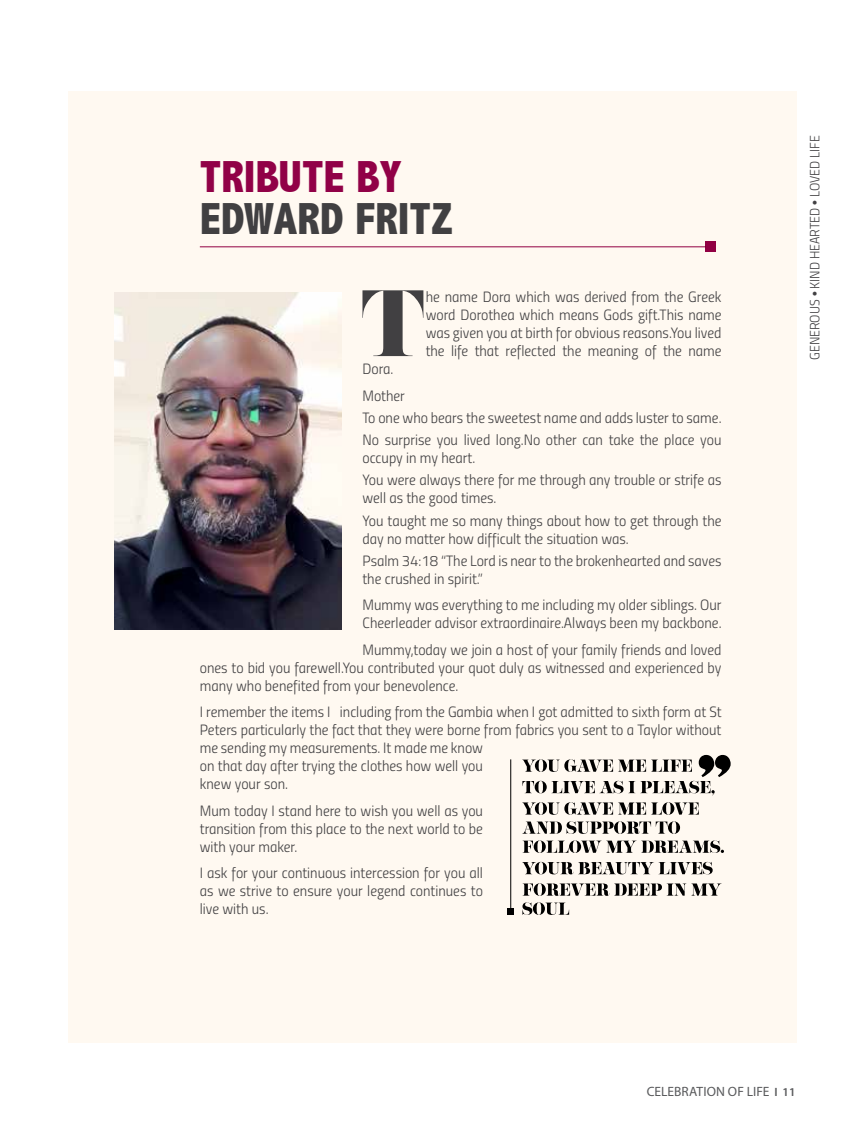
<style>
.page{position:relative;width:864px;height:1134px;background:#fff}
.page>*{position:absolute;margin:0;border:0;box-sizing:border-box;transform-origin:0 0}
.t1{font:84px "Pistilli";color:#414042}
.t2{font:800 condensed 45px "Abadi";color:#414042}
.t3{font:800 condensed 45px "Abadi";color:#910147}
.t4{font:15px/18px "Titillium Light Upright";color:#414042}
.t5{font:13.5px "Titillium Light Upright";color:#414042}
.t6{font:13.5px "Myriad Pro";color:#58595b}
.s1{font-family:"Abadi";font-weight:800;font-stretch:condensed}
.s2{font-weight:600;font-size:12px}
</style>
<div class="page">
<div style="left:68px;top:91px;width:728px;height:952px;background:#fff9f1"></div>
<img style="left:115px;top:293px;width:226px;height:336px">
<hr style="left:200px;top:246px;width:506px;height:1px;background:#910147">
<div style="left:706px;top:242px;width:10px;height:10px;background:#910147"></div>
<svg style="left:522px;top:902px;width:47px;height:13px"></svg>
<svg style="left:523px;top:883px;width:199px;height:13px"></svg>
<svg style="left:522px;top:862px;width:191px;height:12px"></svg>
<svg style="left:523px;top:840px;width:201px;height:13px"></svg>
<svg style="left:522px;top:821px;width:158px;height:13px"></svg>
<svg style="left:522px;top:802px;width:177px;height:13px"></svg>
<hr style="left:510px;top:759px;width:1px;height:150px;background:#000">
<svg style="left:508px;top:909px;width:6px;height:6px"></svg>
<svg style="left:522px;top:755px;width:209px;height:40px"></svg>
<h2 class="t3" style="left:200px;top:151px;width:204px">TRIBUTE BY</h2>
<h2 class="t2" style="left:200px;top:193px;width:255px">EDWARD FRITZ</h2>
<h1 class="t1" style="left:360px;top:270px;width:67px">T</h1>
<p class="t4" style="left:426px;top:287px;width:297px;text-align:justify">he name Dora which was derived from the Greek word Dorothea which means Gods gift.This name was given you at birth for obvious reasons.You lived the life that reflected the meaning of the name</p>
<p class="t4" style="left:362px;top:355px;width:44px;line-height:26.5px">Dora.<br>Mother</p>
<p class="t4" style="left:362px;top:406px;width:361px;line-height:22.2px">To one who bears the sweetest name and adds luster to same.<br>No surprise you lived long.No other can take the place you</p>
<p class="t4" style="left:362px;top:446px;width:361px;line-height:22.2px">occupy in my heart.<br>You were always there for me through any trouble or strife as</p>
<p class="t4" style="left:362px;top:486px;width:361px;line-height:22.2px">well as the good times.<br>You taught me so many things about how to get through the</p>
<p class="t4" style="left:362px;top:526px;width:361px;line-height:22.2px">day no matter how difficult the situation was.<br>Psalm 34:18 “The Lord is near to the brokenhearted and saves</p>
<p class="t4" style="left:362px;top:565px;width:361px;line-height:26.5px">the crushed in spirit.”<br>Mummy was everything to me including my older siblings. Our</p>
<p class="t4" style="left:362px;top:609px;width:361px;line-height:26.5px">Cheerleader advisor extraordinaire.Always been my backbone.<br>Mummy,today we join a host of your family friends and loved</p>
<p class="t4" style="left:200px;top:658px;width:523px">ones to bid you farewell.You contributed your quot duly as witnessed and experienced by many who benefited from your benevolence.</p>
<p class="t4" style="left:200px;top:702px;width:523px">I remember the items I including from the Gambia when I got admitted to sixth form at St Peters particularly the fact that they were borne from fabrics you sent to a Taylor without me sending my measurements. It made me know<br>on that day after trying the clothes how well you<br>knew your son.</p>
<p class="t4" style="left:200px;top:801px;width:285px;text-align:justify">Mum today I stand here to wish you well as you transition from this place to the next world to be with your maker.</p>
<p class="t4" style="left:200px;top:863px;width:285px;text-align:justify">I ask for your continuous intercession for you all as we strive to ensure your legend continues to live with us.</p>
<p class="t5" style="left:805px;top:360px;width:226px;rotate:-90deg">GENEROUS <span class="s1">•</span> KIND HEARTED <span class="s1">•</span> LOVED LIFE</p>
<p class="t6" style="left:647px;top:1083px;width:150px">CELEBRATION OF LIFE <span class="s2">І 11</span></p>
</div>
